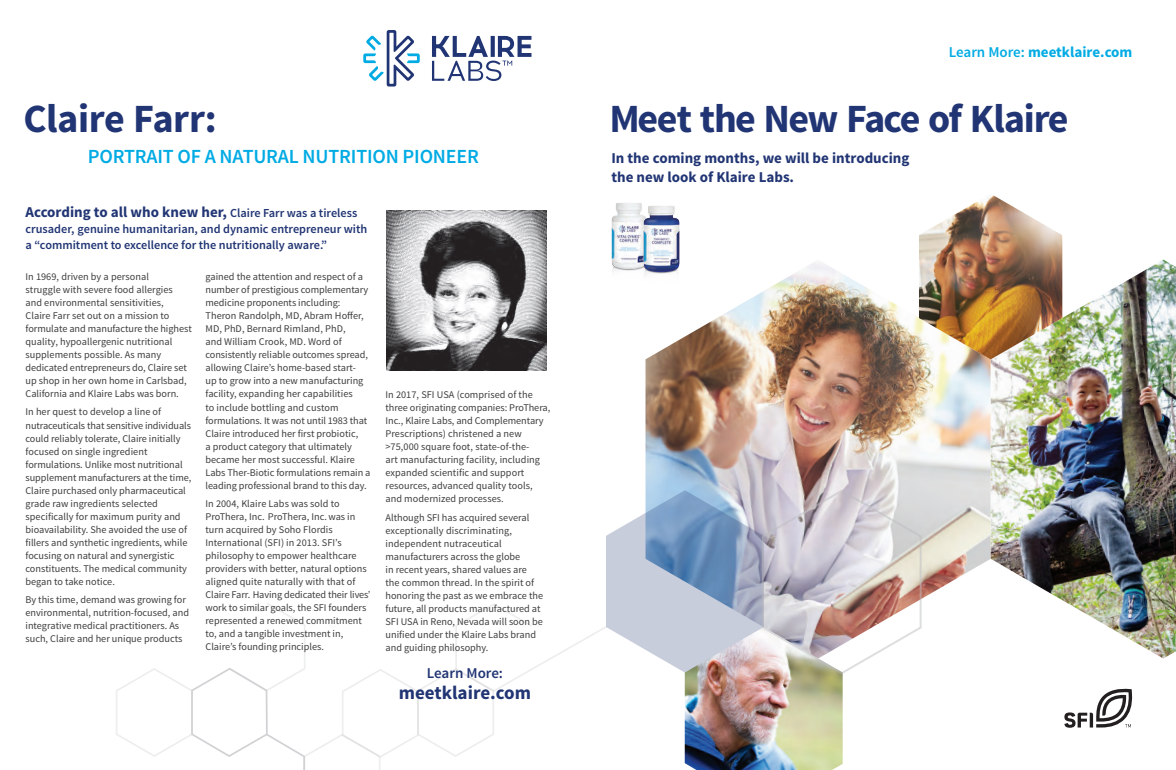
<style>
.page{position:relative;width:1176px;height:770px;background:#fff}
.page>*{position:absolute;margin:0;border:0;box-sizing:border-box;transform-origin:0 0}
.t1{font:700 40px "Source Sans Pro";letter-spacing:-.03em;color:#213574}
.t2{font:700 40px "Source Sans Pro";letter-spacing:-.01em;color:#213574}
.t3{font:600 20px "Source Sans Pro";letter-spacing:-.01em;color:#00abe4}
.t4{font:700 19px "Source Sans Pro";color:#213574}
.t5{font:700 15px/19px "Source Sans Pro";color:#213574}
.t6{font:700 15px "Source Sans Pro";color:#00abe4}
.t7{font:600 15px "Source Sans Pro";color:#213574}
.t8{font:600 12.2px/16px "Source Sans Pro";color:#213574}
.t9{font:10.2px/13px "Source Sans Pro";color:#3e3e3f}
.s1{font-weight:600;font-size:12.2px}
.s2{font-weight:600}
</style>
<div class="page">
<img style="left:646px;top:259px;width:530px;height:399px">
<svg style="left:1064px;top:688px;width:69px;height:39px"></svg>
<svg style="left:363px;top:30px;width:57px;height:56px"></svg>
<svg style="left:432px;top:36px;width:99px;height:45px"></svg>
<img style="left:919px;top:195px;width:143px;height:164px">
<img style="left:611px;top:203px;width:32px;height:69px">
<img style="left:643px;top:206px;width:37px;height:79px">
<img style="left:387px;top:211px;width:160px;height:160px">
<svg style="left:116px;top:488px;width:807px;height:282px"></svg>
<h1 class="t2" style="left:24px;top:93px;width:195px">Claire Farr:</h1>
<h2 class="t3" style="left:88px;top:144px;width:393px">PORTRAIT OF A NATURAL NUTRITION PIONEER</h2>
<h3 class="t5" style="left:26px;top:203px;width:333px">According to all who knew her, <span class="s1">Claire Farr was a tireless</span></h3>
<p class="t8" style="left:26px;top:221px;width:343px">crusader, genuine humanitarian, and dynamic entrepreneur with a “commitment to excellence for the nutritionally aware.”</p>
<p class="t9" style="left:26px;top:270px;width:168px">In 1969, driven by a personal<br>struggle with severe food allergies and environmental sensitivities,<br>Claire Farr set out on a mission to formulate and manufacture the highest quality, hypoallergenic nutritional supplements possible. As many dedicated entrepreneurs do, Claire set up shop in her own home in Carlsbad, California and Klaire Labs was born.</p>
<p class="t9" style="left:26px;top:405px;width:167px">In her quest to develop a line of nutraceuticals that sensitive individuals could reliably tolerate, Claire initially focused on single ingredient formulations. Unlike most nutritional supplement manufacturers at the time, Claire purchased only pharmaceutical grade raw ingredients selected specifically for maximum purity and bioavailability. She avoided the use of fillers and synthetic ingredients, while focusing on natural and synergistic constituents. The medical community began to take notice.</p>
<p class="t9" style="left:26px;top:593px;width:165px">By this time, demand was growing for environmental, nutrition-focused, and integrative medical practitioners. As such, Claire and her unique products</p>
<p class="t9" style="left:206px;top:270px;width:167px">gained the attention and respect of a number of prestigious complementary medicine proponents including:<br>Theron Randolph, MD, Abram Hoffer, MD, PhD, Bernard Rimland, PhD,<br>and William Crook, MD. Word of consistently reliable outcomes spread, allowing Claire’s home-based start-<br>up to grow into a new manufacturing facility, expanding her capabilities<br>to include bottling and custom formulations. It was not until 1983 that Claire introduced her first probiotic,<br>a product category that ultimately became her most successful. Klaire Labs Ther-Biotic formulations remain a leading professional brand to this day.</p>
<p class="t9" style="left:206px;top:497px;width:167px">In 2004, Klaire Labs was sold to ProThera, Inc. ProThera, Inc. was in turn acquired by Soho Flordis International (SFI) in 2013. SFI’s philosophy to empower healthcare providers with better, natural options aligned quite naturally with that of Claire Farr. Having dedicated their lives’ work to similar goals, the SFI founders represented a renewed commitment to, and a tangible investment in, Claire’s founding principles.</p>
<p class="t9" style="left:386px;top:388px;width:166px">In 2017, SFI USA (comprised of the three originating companies: ProThera, Inc., Klaire Labs, and Complementary Prescriptions) christened a new &gt;75,000 square foot, state-of-the-<br>art manufacturing facility, including expanded scientific and support resources, advanced quality tools, and modernized processes.</p>
<p class="t9" style="left:386px;top:510px;width:159px">Although SFI has acquired several exceptionally discriminating, independent nutraceutical manufacturers across the globe<br>in recent years, shared values are the common thread. In the spirit of honoring the past as we embrace the future, all products manufactured at<br>SFI USA in Reno, Nevada will soon be unified under the Klaire Labs brand and guiding philosophy.</p>
<h3 class="t7" style="left:427px;top:663px;width:78px">Learn More:</h3>
<h3 class="t4" style="left:399px;top:680px;width:134px">meetklaire.com</h3>
<h3 class="t6" style="left:949px;top:42px;width:185px"><span class="s2">Learn More:</span> meetklaire.com</h3>
<h1 class="t1" style="left:609px;top:93px;width:461px">Meet the New Face of Klaire</h1>
<h3 class="t5" style="left:611px;top:149px;width:300px">In the coming months, we will be introducing the new look of Klaire Labs.</h3>
</div>
